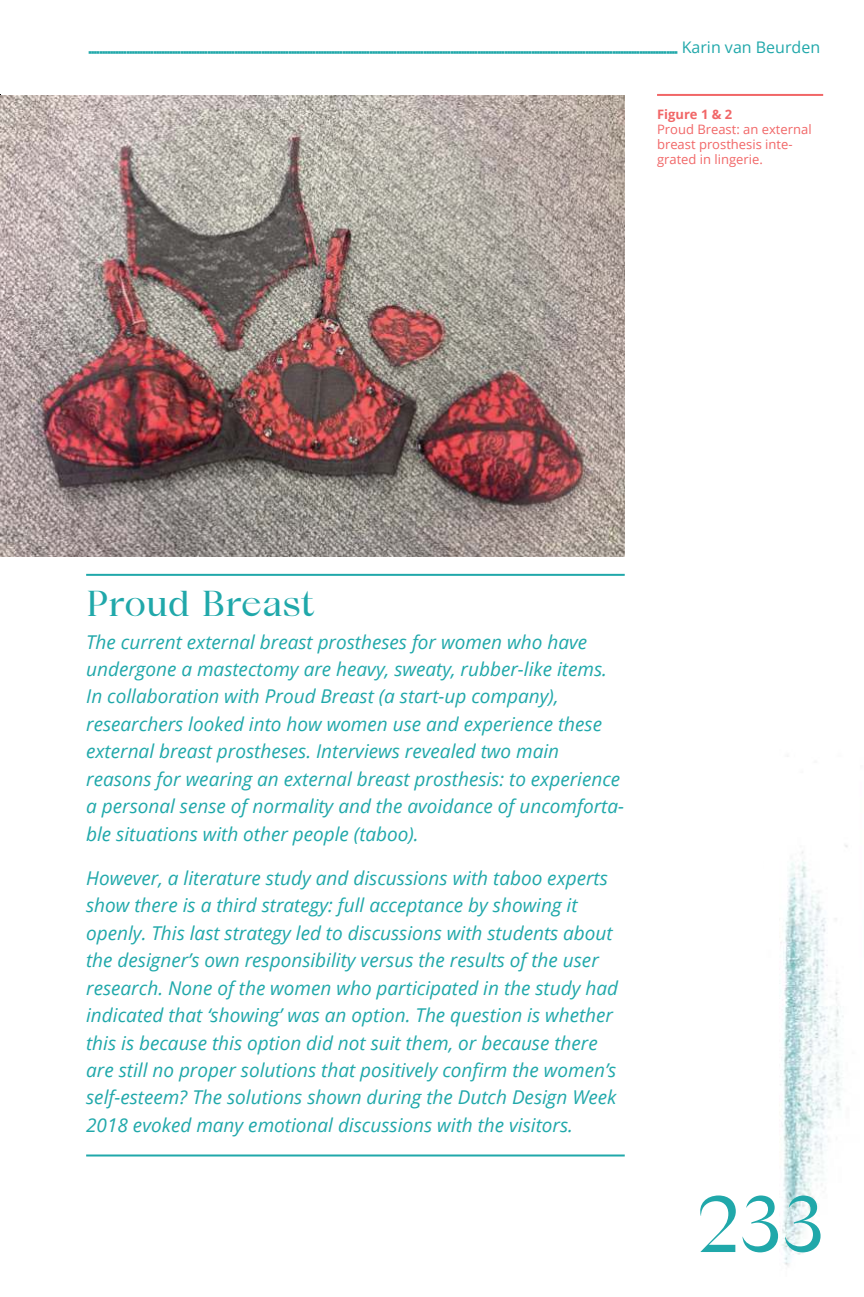
<style>
.page{position:relative;width:864px;height:1297px;background:#fff}
.page>*{position:absolute;margin:0;border:0;box-sizing:border-box;transform-origin:0 0}
.t1{font:80px "Cako";color:#20a8aa}
.t2{font:700 condensed 54px "Helvetica Neue";color:#20a8aa;scale:.1 1}
.t3{font:36px "Cako";letter-spacing:-.01em;color:#20a8aa}
.t4{font:italic 19px/27.4px "Open Sans";color:#20a8aa}
.t5{font:16px "Open Sans";color:#20a8aa}
.t6{font:13px/15px "Open Sans";color:#f16667}
.t7{font:700 13px "Open Sans";color:#f16667}
</style>
<div class="page">
<img style="left:780px;top:845px;width:68px;height:421px">
<hr style="left:86px;top:573px;width:539px;height:2px;background:#20a8aa">
<hr style="left:86px;top:1154px;width:539px;height:2px;background:#20a8aa">
<img style="left:0;top:95px;width:624px;height:461px">
<hr style="left:657px;top:94px;width:166px;height:2px;background:#f16667">
<p class="t2" style="left:89px;top:-4px;width:5888px">______________________________________________________________________________________________________________________________________________________________________________________________________ ___________________</p>
<p class="t5" style="left:682px;top:40px;width:140px">Karin van Beurden</p>
<p class="t7" style="left:657px;top:109px;width:77px">Figure 1 &amp; 2</p>
<p class="t6" style="left:657px;top:123px;width:156px">Proud Breast: an external breast prosthesis inte&shy;grated in lingerie.</p>
<h3 class="t3" style="left:86px;top:586px;width:231px">Proud Breast</h3>
<p class="t4" style="left:86px;top:629px;width:539px">The current external breast prostheses for women who have undergone a mastectomy are heavy, sweaty, rubber-like items.<br>In collaboration with Proud Breast (a start-up company), researchers looked into how women use and experience these external breast prostheses. Interviews revealed two main reasons for wearing an external breast prosthesis: to experience a personal sense of normality and the avoidance of uncomforta&shy;ble situations with other people (taboo).</p>
<p class="t4" style="left:86px;top:866px;width:533px">However, a literature study and discussions with taboo experts show there is a third strategy: full acceptance by showing it openly. This last strategy led to discussions with students about the designer’s own responsibility versus the results of the user research. None of the women who participated in the study had indicated that ‘showing’ was an option. The question is whether this is because this option did not suit them, or because there are still no proper solutions that positively confirm the women’s self-esteem? The solutions shown during the Dutch Design Week 2018 evoked many emotional discussions with the visitors.</p>
<h1 class="t1" style="left:697px;top:1187px;width:129px">233</h1>
</div>
